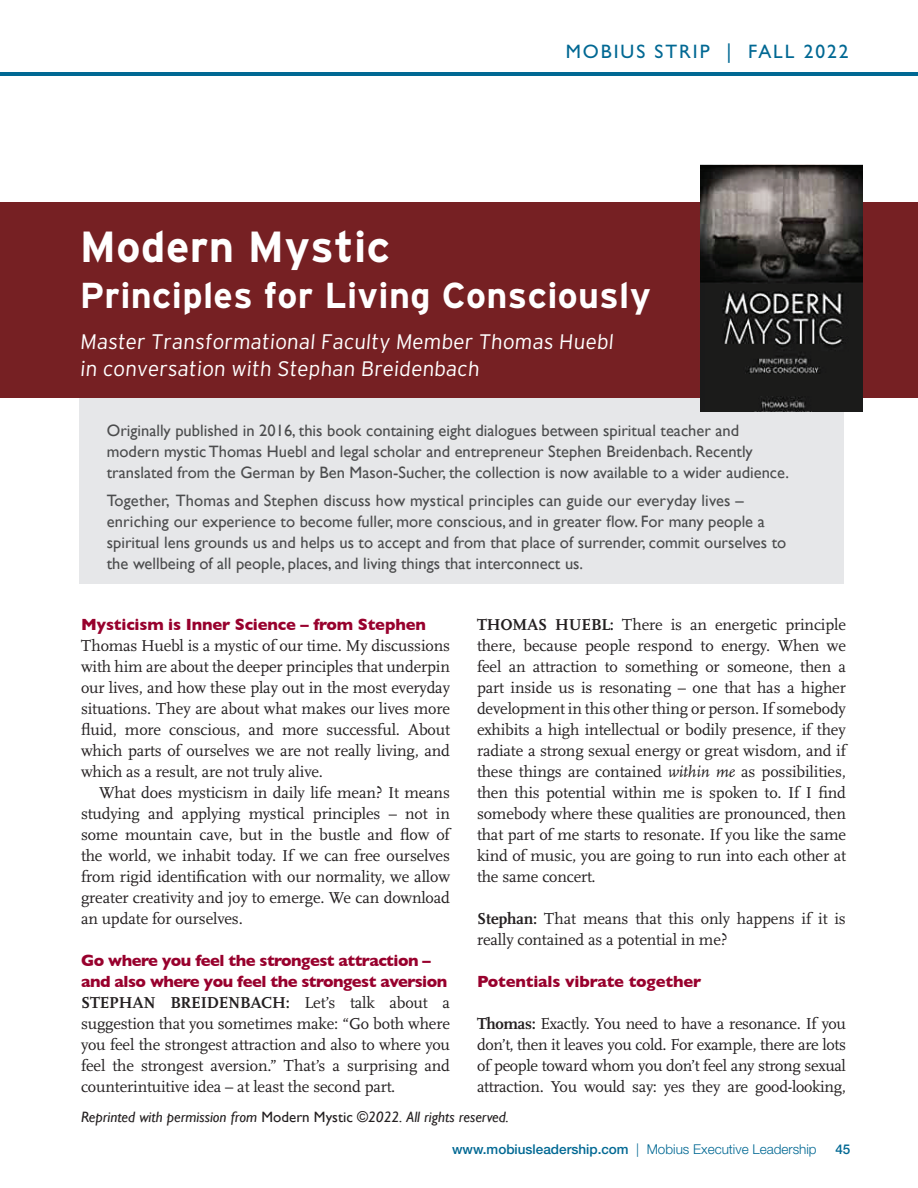
<style>
.page{position:relative;width:918px;height:1188px;background:#fff}
.page>*{position:absolute;margin:0;border:0;box-sizing:border-box;transform-origin:0 0}
.t1{font:700 43.5px "Interstate";letter-spacing:.01em;color:#fff}
.t2{font:700 36px "Interstate";letter-spacing:.01em;color:#fff}
.t3{font:300 21px/27px "Interstate";color:#fff}
.t4{font:19.5px "Gill Sans Std";letter-spacing:.1em;color:#006893}
.t5{font:16.5px/21px "Scala OT";letter-spacing:-.01em;color:#231f20;text-align:justify}
.t6{font:16.5px/21px "Gill Sans";color:#4b4c4d}
.t7{font:700 16.5px/21px "Gill Sans";letter-spacing:-.03em;color:#98012d}
.t8{font:700 16.5px "Gill Sans";letter-spacing:-.01em;color:#98012d}
.t9{font:italic 15px "Gill Sans";color:#231f20}
.t10{font:300 13.5px "Helvetica Neue LT Std";color:#006893}
.t11{font:500 13.5px "Helvetica Neue LT Std";color:#006893}
.s1{font-weight:700}
.s2{font-style:italic}
.s3{font-style:normal}
.s4{font-weight:500}
</style>
<div class="page">
<hr style="left:0;top:72px;width:918px;height:4px;background:#006893">
<div style="left:80px;top:398px;width:764px;height:186px;background:#e6e7e9"></div>
<div style="left:0;top:202px;width:918px;height:196px;background:#762023"></div>
<img style="left:701px;top:164px;width:161px;height:247px">
<p class="t4" style="left:566px;top:40px;width:284px">MOBIUS STRIP | FALL 2022</p>
<h1 class="t1" style="left:80px;top:220px;width:312px">Modern Mystic</h1>
<h2 class="t2" style="left:80px;top:273px;width:573px">Principles for Living Consciously</h2>
<p class="t3" style="left:80px;top:327px;width:537px">Master Transformational Faculty Member Thomas Huebl in conversation with Stephan Breidenbach</p>
<p class="t6" style="left:107px;top:420px;width:684px">Originally published in 2016, this book containing eight dialogues between spiritual teacher and modern mystic Thomas Huebl and legal scholar and entrepreneur Stephen Breidenbach. Recently translated from the German by Ben Mason-Sucher, the collection is now available to a wider audience.</p>
<p class="t6" style="left:107px;top:490px;width:681px">Together, Thomas and Stephen discuss how mystical principles can guide our everyday lives – enriching our experience to become fuller, more conscious, and in greater flow. For many people a spiritual lens grounds us and helps us to accept and from that place of surrender, commit ourselves to the wellbeing of all people, places, and living things that interconnect us.</p>
<p class="t5" style="left:477px;top:615px;width:371px"><span class="s1">THOMAS HUEBL:</span> There is an energetic principle there, because people respond to energy. When we feel an attraction to something or someone, then a part inside us is resonating – one that has a higher development in this other thing or person. If somebody exhibits a high intellectual or bodily presence, if they radiate a strong sexual energy or great wisdom, and if these things are contained <span class="s2">within me</span> as possibilities, then this potential within me is spoken to. If I find somebody where these qualities are pronounced, then that part of me starts to resonate. If you like the same kind of music, you are going to run into each other at the same concert.</p>
<p class="t5" style="left:477px;top:909px;width:370px"><span class="s1">Stephan:</span> That means that this only happens if it is really contained as a potential in me?</p>
<p class="t8" style="left:477px;top:972px;width:226px">Potentials vibrate together</p>
<p class="t5" style="left:477px;top:1014px;width:371px"><span class="s1">Thomas:</span> Exactly. You need to have a resonance. If you don’t, then it leaves you cold. For example, there are lots of people toward whom you don’t feel any strong sexual attraction. You would say: yes they are good-looking,</p>
<p class="t9" style="left:81px;top:1108px;width:429px">Reprinted with permission from <span class="s3">Modern Mystic</span> ©2022. All rights reserved.</p>
<p class="t8" style="left:81px;top:615px;width:347px">Mysticism is Inner Science – from Stephen</p>
<p class="t5" style="left:81px;top:636px;width:371px">Thomas Huebl is a mystic of our time. My discussions with him are about the deeper principles that underpin our lives, and how these play out in the most everyday situations. They are about what makes our lives more fluid, more conscious, and more successful. About which parts of ourselves we are not really living, and which as a result, are not truly alive.</p>
<p class="t5" style="left:81px;top:783px;width:371px;text-indent:18px">What does mysticism in daily life mean? It means studying and applying mystical principles – not in some mountain cave, but in the bustle and flow of the world, we inhabit today. If we can free ourselves from rigid identification with our normality, we allow greater creativity and joy to emerge. We can download an update for ourselves.</p>
<p class="t7" style="left:81px;top:950px;width:368px">Go where you feel the strongest attraction – and also where you feel the strongest aversion</p>
<p class="t5" style="left:81px;top:993px;width:371px"><span class="s1">STEPHAN BREIDENBACH:</span> Let’s talk about a suggestion that you sometimes make: “Go both where you feel the strongest attraction and also to where you feel the strongest aversion.” That’s a surprising and counterintuitive idea – at least the second part.</p>
<p class="t10" style="left:452px;top:1141px;width:366px"><span class="s4">www.mobiusleadership.com</span> | Mobius Executive Leadership</p>
<p class="t11" style="left:835px;top:1141px;width:17px">45</p>
</div>
